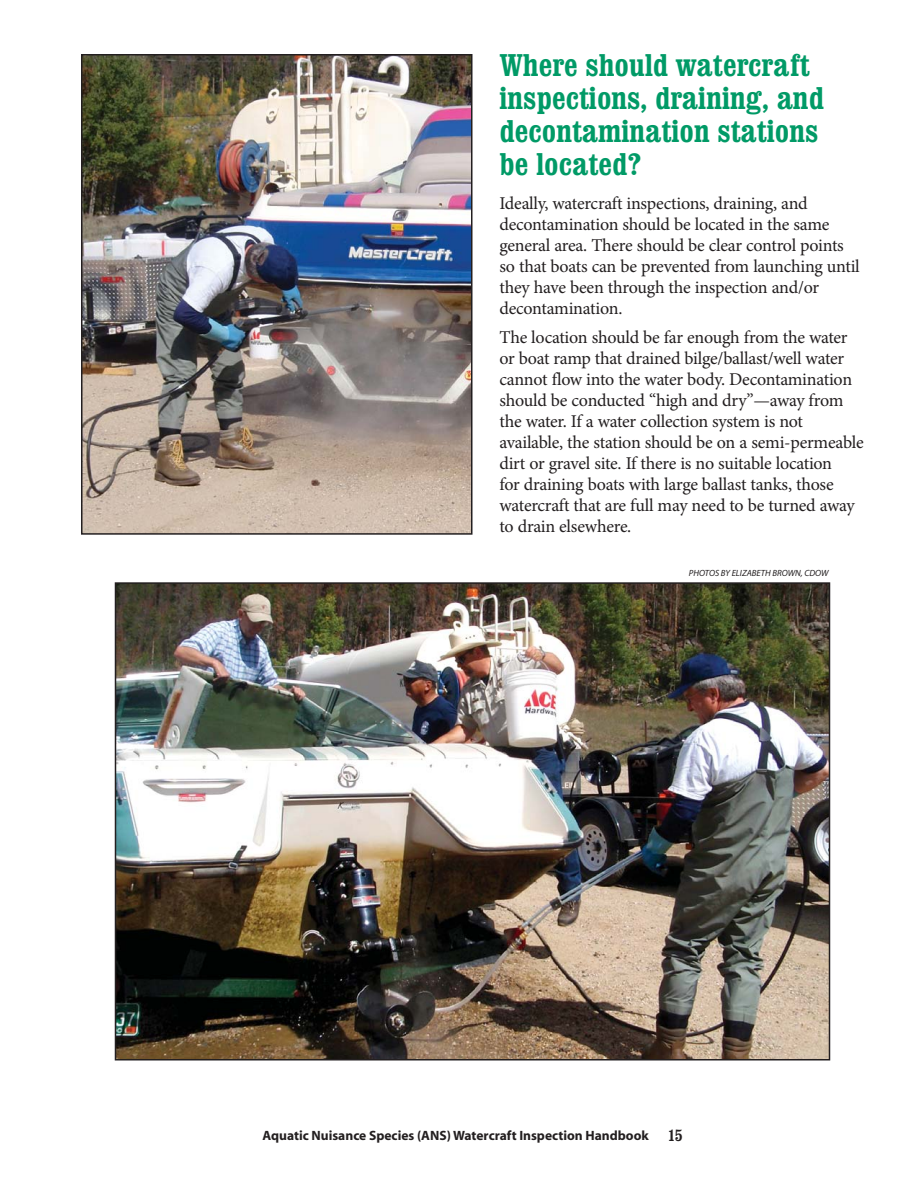
<style>
.page{position:relative;width:918px;height:1188px;background:#fff}
.page>*{position:absolute;margin:0;border:0;box-sizing:border-box;transform-origin:0 0}
.t1{font:700 condensed 31.5px/33px "Clarendon";color:#009a66}
.t2{font:18px/21px "Minion Pro";letter-spacing:-.015em;color:#231f20}
.t3{font:700 13.5px "Myriad";color:#231f20}
.t4{font:italic 9px "Myriad Pro";color:#231f20}
.s1{font-family:"Clarendon";font-stretch:condensed;font-size:16.5px}
</style>
<div class="page">
<img style="left:84px;top:57px;width:385px;height:475px">
<div style="left:81px;top:54px;width:391px;height:481px;border:2px solid #231f20"></div>
<img style="left:118px;top:585px;width:709px;height:473px">
<div style="left:115px;top:582px;width:715px;height:479px;border:2px solid #231f20"></div>
<h1 class="t1" style="left:499px;top:51px;width:326px">Where should watercraft inspections, draining, and decontamination stations be located?</h1>
<p class="t2" style="left:499px;top:195px;width:362px">Ideally, watercraft inspections, draining, and decontamination should be located in the same general area. There should be clear control points so that boats can be prevented from launching until they have been through the inspection and/or decontamination.</p>
<p class="t2" style="left:499px;top:328px;width:366px">The location should be far enough from the water or boat ramp that drained bilge/ballast/well water cannot flow into the water body. Decontamination should be conducted “high and dry”—away from the water. If a water collection system is not available, the station should be on a semi-permeable dirt or gravel site. If there is no suitable location<br>for draining boats with large ballast tanks, those watercraft that are full may need to be turned away to drain elsewhere.</p>
<p class="t4" style="left:689px;top:569px;width:141px">PHOTOS BY ELIZABETH BROWN, CDOW</p>
<p class="t3" style="left:263px;top:1131px;width:421px">Aquatic Nuisance Species (ANS) Watercraft Inspection Handbook <span class="s1">15</span></p>
</div>
